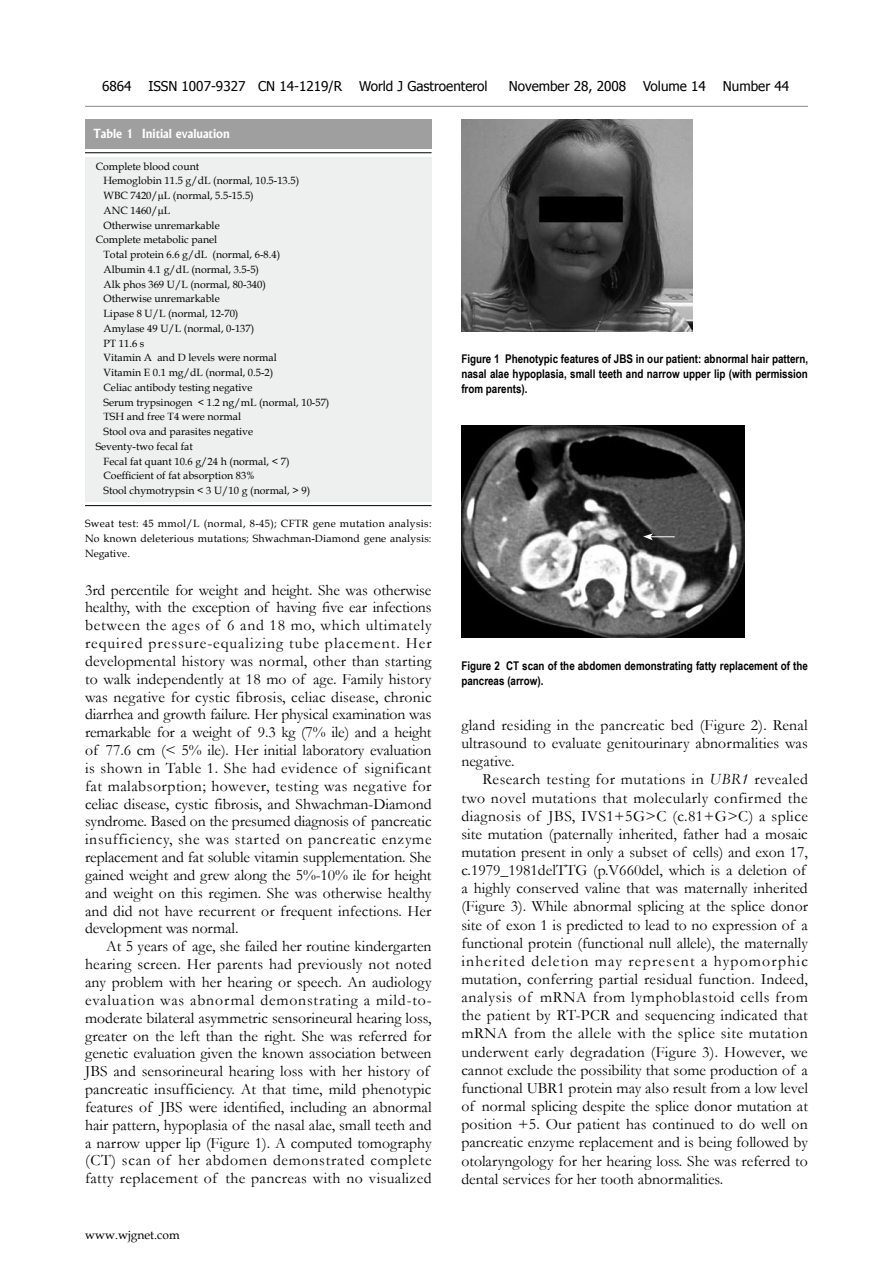
<style>
.page{position:relative;width:893px;height:1263px;background:#fff}
.page>*{position:absolute;margin:0;border:0;box-sizing:border-box;transform-origin:0 0}
.t1{font:15.75px/17.9px "Garamond";color:#000;text-align:justify}
.t2{font:13.5px "Tahoma";color:#000}
.t3{font:700 12px/15px "Arial Narrow";color:#000;text-align:justify}
.t4{font:700 12px "Albertus";color:#fff}
.t5{font:12px "Book Antiqua";color:#000}
.t6{font:10.5px/15px "Book Antiqua";color:#000;text-align:justify}
.s1{font-style:italic}
</style>
<div class="page">
<hr style="left:85px;top:106px;width:723px;height:1px;background:#898989">
<div style="left:85px;top:119px;width:347px;height:29px;background:#9f9fa0"></div>
<div style="left:85px;top:157px;width:347px;height:344px;background:#eeefef"></div>
<hr style="left:85px;top:152px;width:347px;height:1px;background:#000">
<hr style="left:85px;top:505px;width:347px;height:1px;background:#000">
<img style="left:461px;top:119px;width:232px;height:212px">
<img style="left:461px;top:425px;width:284px;height:213px">
<svg style="left:643px;top:533px;width:32px;height:7px"></svg>
<p class="t2" style="left:102px;top:77px;width:31px">6864</p>
<p class="t2" style="left:148px;top:77px;width:195px">ISSN 1007-9327 CN 14-1219/R</p>
<p class="t2" style="left:359px;top:77px;width:130px">World J Gastroenterol</p>
<p class="t2" style="left:509px;top:77px;width:119px">November 28, 2008</p>
<p class="t2" style="left:643px;top:77px;width:64px">Volume 14</p>
<p class="t2" style="left:723px;top:77px;width:68px">Number 44</p>
<p class="t4" style="left:94px;top:126px;width:138px">Table 1 Initial evaluation</p>
<p class="t6" style="left:96px;top:158px;width:105px">Complete blood count</p>
<p class="t6" style="left:104px;top:173px;width:197px">Hemoglobin 11.5 g/dL (normal, 10.5-13.5)</p>
<p class="t6" style="left:104px;top:188px;width:152px">WBC 7420/ L (normal, 5.5-15.5)</p>
<p class="t6" style="left:104px;top:202px;width:68px">ANC 1460/ L</p>
<p class="t6" style="left:104px;top:217px;width:118px">Otherwise unremarkable</p>
<p class="t6" style="left:96px;top:232px;width:123px">Complete metabolic panel</p>
<p class="t6" style="left:104px;top:247px;width:178px">Total protein 6.6 g/dL (normal, 6-8.4)</p>
<p class="t6" style="left:104px;top:261px;width:157px">Albumin 4.1 g/dL (normal, 3.5-5)</p>
<p class="t6" style="left:104px;top:276px;width:164px">Alk phos 369 U/L (normal, 80-340)</p>
<p class="t6" style="left:104px;top:291px;width:118px">Otherwise unremarkable</p>
<p class="t6" style="left:104px;top:306px;width:136px">Lipase 8 U/L (normal, 12-70)</p>
<p class="t6" style="left:104px;top:320px;width:152px">Amylase 49 U/L (normal, 0-137)</p>
<p class="t6" style="left:104px;top:335px;width:42px">PT 11.6 s</p>
<p class="t6" style="left:104px;top:350px;width:175px">Vitamin A and D levels were normal</p>
<p class="t6" style="left:104px;top:365px;width:171px">Vitamin E 0.1 mg/dL (normal, 0.5-2)</p>
<p class="t6" style="left:104px;top:379px;width:151px">Celiac antibody testing negative</p>
<p class="t6" style="left:104px;top:394px;width:227px">Serum trypsinogen &lt; 1.2 ng/mL (normal, 10-57)</p>
<p class="t6" style="left:104px;top:409px;width:139px">TSH and free T4 were normal</p>
<p class="t6" style="left:104px;top:424px;width:151px">Stool ova and parasites negative</p>
<p class="t6" style="left:96px;top:438px;width:99px">Seventy-two fecal fat</p>
<p class="t6" style="left:104px;top:453px;width:187px">Fecal fat quant 10.6 g/24 h (normal, &lt; 7)</p>
<p class="t6" style="left:104px;top:468px;width:153px">Coefficient of fat absorption 83%</p>
<p class="t6" style="left:104px;top:483px;width:208px">Stool chymotrypsin &lt; 3 U/10 g (normal, &gt; 9)</p>
<p class="t6" style="left:85px;top:516px;width:348px">Sweat test: 45 mmol/L (normal, 8-45); CFTR gene mutation analysis:<br>No known deleterious mutations; Shwachman-Diamond gene analysis:<br>Negative.</p>
<p class="t1" style="left:85px;top:580px;width:348px">3rd percentile for weight and height. She was otherwise healthy, with the exception of having five ear infections between the ages of 6 and 18 mo, which ultimately required pressure-equalizing tube placement. Her developmental history was normal, other than starting to walk independently at 18 mo of age. Family history was negative for cystic fibrosis, celiac disease, chronic diarrhea and growth failure. Her physical examination was remarkable for a weight of 9.3 kg (7% ile) and a height of 77.6 cm (&lt; 5% ile). Her initial laboratory evaluation is shown in Table 1. She had evidence of significant fat malabsorption; however, testing was negative for celiac disease, cystic fibrosis, and Shwachman-Diamond syndrome. Based on the presumed diagnosis of pancreatic insufficiency, she was started on pancreatic enzyme replacement and fat soluble vitamin supplementation. She gained weight and grew along the 5%-10% ile for height and weight on this regimen. She was otherwise healthy and did not have recurrent or frequent infections. Her development was normal.</p>
<p class="t1" style="left:85px;top:937px;width:348px;text-align:left;text-indent:21px">At 5 years of age, she failed her routine kindergarten hearing screen. Her parents had previously not noted any problem with her hearing or speech. An audiology evaluation was abnormal demonstrating a mild-to&shy;moderate bilateral asymmetric sensorineural hearing loss, greater on the left than the right. She was referred for genetic evaluation given the known association between JBS and sensorineural hearing loss with her history of pancreatic insufficiency. At that time, mild phenotypic features of JBS were identified, including an abnormal hair pattern, hypoplasia of the nasal alae, small teeth and a narrow upper lip (Figure 1). A computed tomography (CT) scan of her abdomen demonstrated complete fatty replacement of the pancreas with no visualized</p>
<p class="t5" style="left:85px;top:1226px;width:96px">www.wjgnet.com</p>
<p class="t3" style="left:461px;top:350px;width:348px">Figure 1 Phenotypic features of JBS in our patient: abnormal hair pattern, nasal alae hypoplasia, small teeth and narrow upper lip (with permission from parents).</p>
<p class="t3" style="left:461px;top:657px;width:348px">Figure 2 CT scan of the abdomen demonstrating fatty replacement of the pancreas (arrow).</p>
<p class="t1" style="left:461px;top:716px;width:348px">gland residing in the pancreatic bed (Figure 2). Renal ultrasound to evaluate genitourinary abnormalities was negative.</p>
<p class="t1" style="left:461px;top:770px;width:348px;text-align:left;text-indent:21px">Research testing for mutations in <span class="s1">UBR1</span> revealed two novel mutations that molecularly confirmed the diagnosis of JBS, IVS1+5G&gt;C (c.81+G&gt;C) a splice site mutation (paternally inherited, father had a mosaic mutation present in only a subset of cells) and exon 17, c.1979_1981delTTG (p.V660del, which is a deletion of a highly conserved valine that was maternally inherited (Figure 3). While abnormal splicing at the splice donor site of exon 1 is predicted to lead to no expression of a functional protein (functional null allele), the maternally inherited deletion may represent a hypomorphic mutation, conferring partial residual function. Indeed, analysis of mRNA from lymphoblastoid cells from the patient by RT-PCR and sequencing indicated that mRNA from the allele with the splice site mutation underwent early degradation (Figure 3). However, we cannot exclude the possibility that some production of a functional UBR1 protein may also result from a low level of normal splicing despite the splice donor mutation at position +5. Our patient has continued to do well on pancreatic enzyme replacement and is being followed by otolaryngology for her hearing loss. She was referred to dental services for her tooth abnormalities.</p>
</div>
